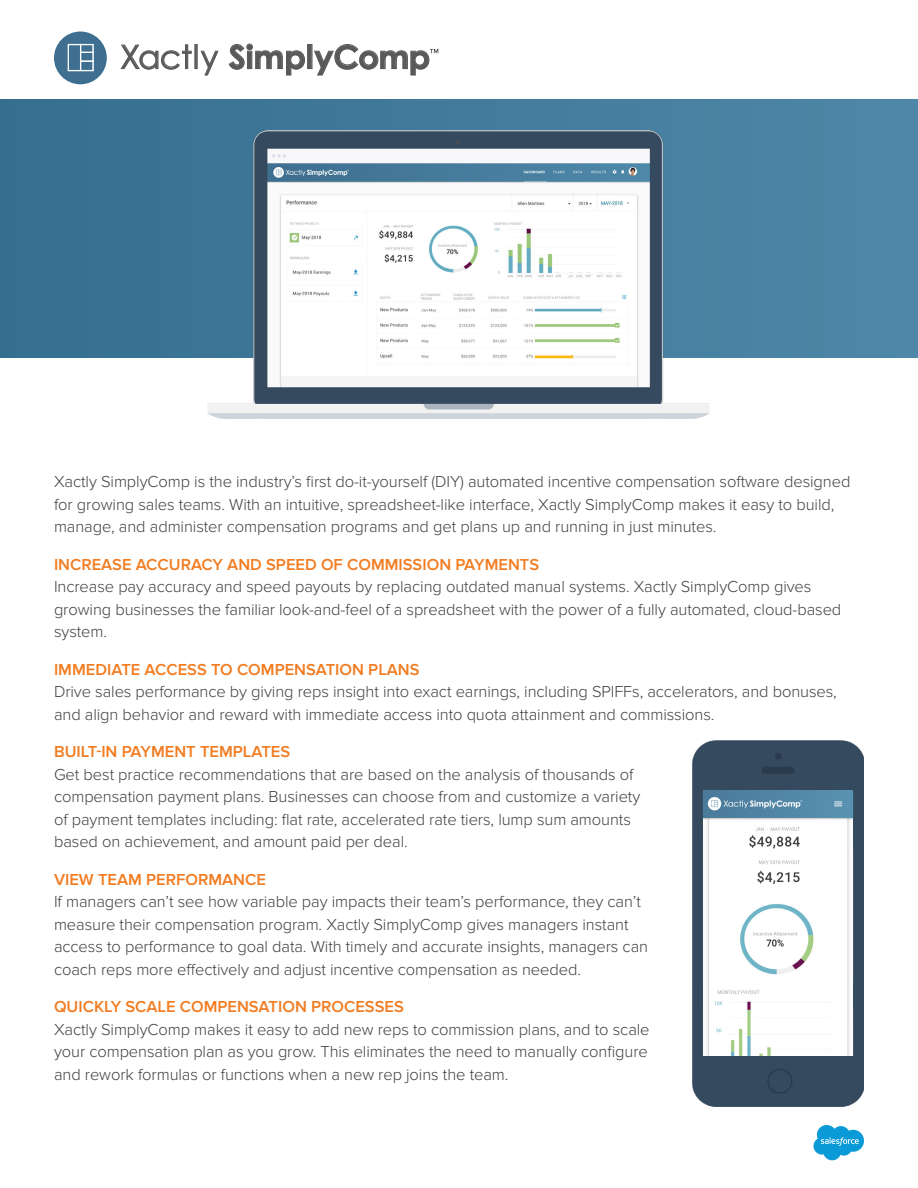
<style>
.page{position:relative;width:918px;height:1188px;background:#fff}
.page>*{position:absolute;margin:0;border:0;box-sizing:border-box;transform-origin:0 0}
.t1{font:700 32.7px "Century Gothic";color:#58595b}
.t2{font:300 16.5px/22.5px "Proxima Nova";letter-spacing:-.005em;color:#414042}
.t3{font:600 16.5px "Proxima Nova";color:#f27c21}
.s1{font-weight:400}
</style>
<div class="page">
<div style="left:0;top:100px;width:918px;height:258px;background:linear-gradient(to right,#356f8f,#4e87a7)"></div>
<svg style="left:121px;top:45px;width:70px;height:24px"></svg>
<svg style="left:201px;top:51px;width:17px;height:24px"></svg>
<svg style="left:229px;top:44px;width:76px;height:31px"></svg>
<div style="left:54px;top:32px;width:53px;height:52px;background:#3e6f90;border-radius:50%"></div>
<svg style="left:68px;top:44px;width:26px;height:27px"></svg>
<svg style="left:315px;top:44px;width:123px;height:31px"></svg>
<svg style="left:814px;top:1125px;width:50px;height:35px"></svg>
<img style="left:692px;top:740px;width:172px;height:367px">
<img style="left:703px;top:790px;width:149px;height:265px">
<img style="left:208px;top:130px;width:502px;height:289px">
<h1 class="t1" style="left:120px;top:36px;width:312px"><span class="s1">Xactly</span> SimplyComp</h1>
<p class="t2" style="left:54px;top:470px;width:798px">Xactly SimplyComp is the industry’s first do-it-yourself (DIY) automated incentive compensation software designed for growing sales teams. With an intuitive, spreadsheet-like interface, Xactly SimplyComp makes it easy to build, manage, and administer compensation programs and get plans up and running in just minutes.</p>
<p class="t3" style="left:54px;top:555px;width:487px">INCREASE ACCURACY AND SPEED OF COMMISSION PAYMENTS</p>
<p class="t2" style="left:54px;top:576px;width:789px">Increase pay accuracy and speed payouts by replacing outdated manual systems. Xactly SimplyComp gives growing businesses the familiar look-and-feel of a spreadsheet with the power of a fully automated, cloud-based system.</p>
<p class="t3" style="left:54px;top:660px;width:367px">IMMEDIATE ACCESS TO COMPENSATION PLANS</p>
<p class="t2" style="left:54px;top:681px;width:784px">Drive sales performance by giving reps insight into exact earnings, including SPIFFs, accelerators, and bonuses, and align behavior and reward with immediate access into quota attainment and commissions.</p>
<p class="t3" style="left:54px;top:742px;width:238px">BUILT-IN PAYMENT TEMPLATES</p>
<p class="t2" style="left:54px;top:763px;width:588px">Get best practice recommendations that are based on the analysis of thousands of compensation payment plans. Businesses can choose from and customize a variety of payment templates including: flat rate, accelerated rate tiers, lump sum amounts based on achievement, and amount paid per deal.</p>
<p class="t3" style="left:54px;top:870px;width:213px">VIEW TEAM PERFORMANCE</p>
<p class="t2" style="left:54px;top:891px;width:596px">If managers can’t see how variable pay impacts their team’s performance, they can’t measure their compensation program. Xactly SimplyComp gives managers instant access to performance to goal data. With timely and accurate insights, managers can coach reps more effectively and adjust incentive compensation as needed.</p>
<p class="t3" style="left:54px;top:997px;width:351px">QUICKLY SCALE COMPENSATION PROCESSES</p>
<p class="t2" style="left:54px;top:1018px;width:597px;text-align:justify">Xactly SimplyComp makes it easy to add new reps to commission plans, and to scale your compensation plan as you grow. This eliminates the need to manually configure and rework formulas or functions when a new rep joins the team.</p>
</div>
